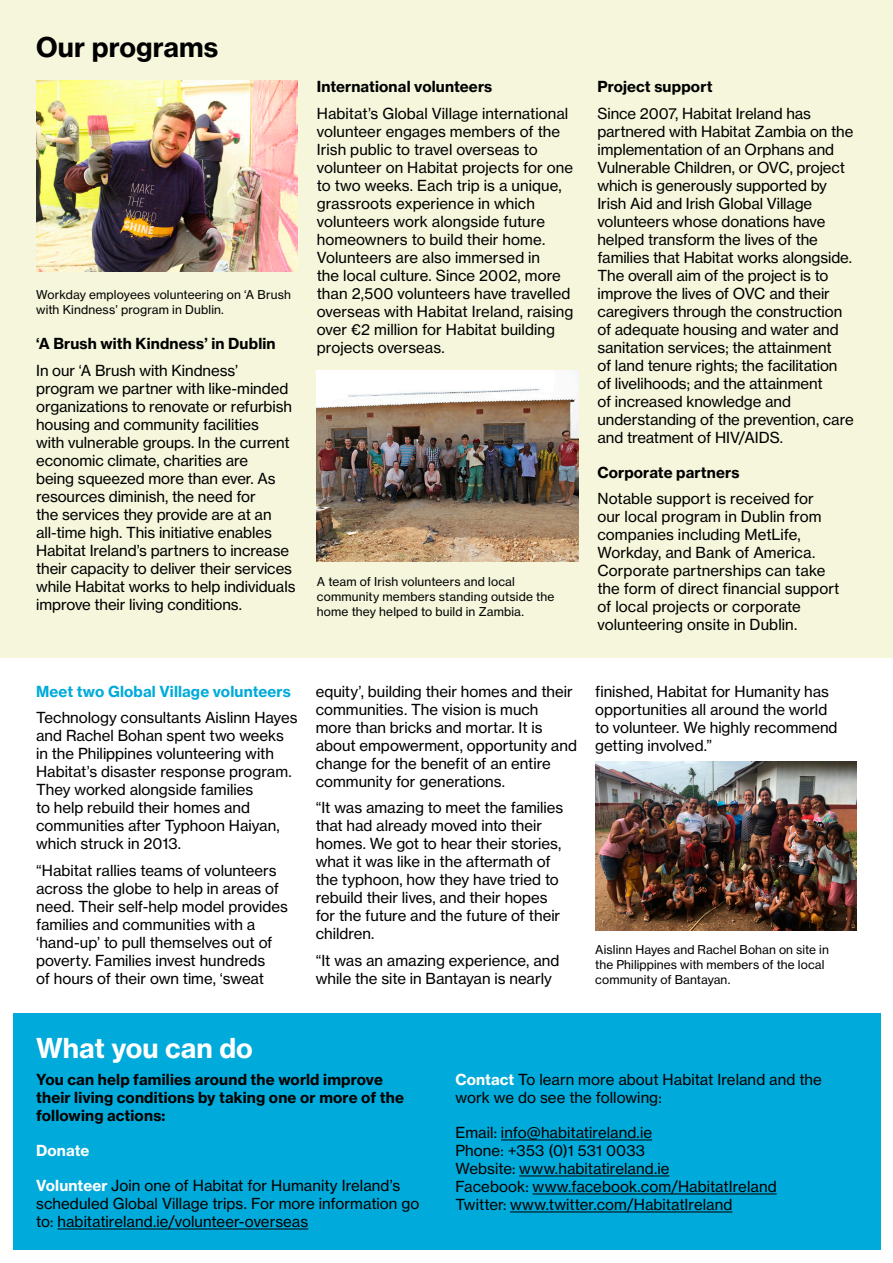
<style>
.page{position:relative;width:893px;height:1263px;background:#fff}
.page>*{position:absolute;margin:0;border:0;box-sizing:border-box;transform-origin:0 0}
.X_Head_White{font:27px "N Haas Grotesk TX Pro 75 Bd";color:#fff}
.X_Head_Blue{font:27px "N Haas Grotesk TX Pro 75 Bd";letter-spacing:.005em;color:#000}
.Body_Copy{font:15px/18px "N Haas Grotesk TX Pro 55 Rg";letter-spacing:-.005em;color:#000}
.Subtitle_White{font:15px/18px "N Haas Grotesk TX Pro 55 Rg";letter-spacing:.005em;color:#000}
.Body_Copy-2{font:15px/18px "N Haas Grotesk TX Pro 75 Bd";letter-spacing:.01em;color:#000}
.Subtitle_Black{font:15px "N Haas Grotesk TX Pro 75 Bd";letter-spacing:.01em;color:#000}
.Subtitle_Blue{font:15px "N Haas Grotesk TX Pro 75 Bd";letter-spacing:.01em;color:#00aada}
.Subtitle_White-2{font:15px "N Haas Grotesk TX Pro 75 Bd";letter-spacing:.01em;color:#fff}
.Footnote{font:12px/15px "N Haas Grotesk TX Pro 55 Rg";letter-spacing:.01em;color:#000}
.Subtitle_Black-2{font:12px/15px "N Haas Grotesk TX Pro 55 Rg";letter-spacing:.015em;color:#000}
.s1{font-family:"N Haas Grotesk TX Pro 75 Bd";color:#fff}
</style>
<div class="page">
<div style="left:0;top:0;width:893px;height:658px;background:#f5f6db"></div>
<div style="left:13px;top:1014px;width:867px;height:236px;background:#00aada"></div>
<hr style="left:58px;top:1228px;width:250px;height:1px;background:#000">
<hr style="left:501px;top:1139px;width:151px;height:1px;background:#000">
<hr style="left:519px;top:1175px;width:150px;height:1px;background:#000">
<hr style="left:532px;top:1193px;width:245px;height:1px;background:#000">
<hr style="left:510px;top:1211px;width:222px;height:1px;background:#000">
<img style="left:36px;top:80px;width:262px;height:191px">
<img style="left:317px;top:370px;width:261px;height:192px">
<img style="left:595px;top:762px;width:262px;height:168px">
<p class="X_Head_Blue" style="left:36px;top:30px;width:184px">Our programs</p>
<p class="Subtitle_Black-2" style="left:36px;top:287px;width:256px">Workday employees volunteering on ‘A Brush with Kindness’ program in Dublin.</p>
<p class="Subtitle_Black" style="left:36px;top:334px;width:241px">‘A Brush with Kindness’ in Dublin</p>
<p class="Body_Copy" style="left:36px;top:361px;width:261px">In our ‘A Brush with Kindness’ program we partner with like-minded organizations to renovate or refurbish housing and community facilities<br>with vulnerable groups. In the current economic climate, charities are<br>being squeezed more than ever. As resources diminish, the need for<br>the services they provide are at an all-time high. This initiative enables Habitat Ireland’s partners to increase their capacity to deliver their services while Habitat works to help individuals improve their living conditions.</p>
<p class="Subtitle_Black" style="left:317px;top:77px;width:177px">International volunteers</p>
<p class="Body_Copy" style="left:317px;top:104px;width:258px">Habitat’s Global Village international volunteer engages members of the Irish public to travel overseas to volunteer on Habitat projects for one to two weeks. Each trip is a unique, grassroots experience in which volunteers work alongside future homeowners to build their home.<br>Volunteers are also immersed in<br>the local culture. Since 2002, more than 2,500 volunteers have travelled overseas with Habitat Ireland, raising over €2 million for Habitat building projects overseas.</p>
<p class="Footnote" style="left:317px;top:574px;width:239px">A team of Irish volunteers and local community members standing outside the home they helped to build in Zambia.</p>
<p class="Subtitle_Black" style="left:597px;top:77px;width:117px">Project support</p>
<p class="Body_Copy" style="left:597px;top:104px;width:258px">Since 2007, Habitat Ireland has partnered with Habitat Zambia on the implementation of an Orphans and Vulnerable Children, or OVC, project which is generously supported by Irish Aid and Irish Global Village volunteers whose donations have helped transform the lives of the families that Habitat works alongside.<br>The overall aim of the project is to improve the lives of OVC and their caregivers through the construction of adequate housing and water and sanitation services; the attainment<br>of land tenure rights; the facilitation of livelihoods; and the attainment<br>of increased knowledge and understanding of the prevention, care and treatment of HIV/AIDS.</p>
<p class="Subtitle_Black" style="left:597px;top:463px;width:144px">Corporate partners</p>
<p class="Body_Copy" style="left:597px;top:490px;width:244px">Notable support is received for our local program in Dublin from companies including MetLife,<br>Workday, and Bank of America.<br>Corporate partnerships can take the form of direct financial support of local projects or corporate volunteering onsite in Dublin.</p>
<p class="Subtitle_Blue" style="left:36px;top:682px;width:256px">Meet two Global Village volunteers</p>
<p class="Body_Copy" style="left:36px;top:709px;width:263px">Technology consultants Aislinn Hayes and Rachel Bohan spent two weeks in the Philippines volunteering with Habitat’s disaster response program.<br>They worked alongside families<br>to help rebuild their homes and communities after Typhoon Haiyan, which struck in 2013.</p>
<p class="Body_Copy" style="left:36px;top:861px;width:253px">“Habitat rallies teams of volunteers across the globe to help in areas of need. Their self-help model provides families and communities with a ‘hand-up’ to pull themselves out of poverty. Families invest hundreds<br>of hours of their own time, ‘sweat</p>
<p class="Body_Copy" style="left:316px;top:682px;width:263px">equity’, building their homes and their communities. The vision is much more than bricks and mortar. It is about empowerment, opportunity and change for the benefit of an entire community for generations.</p>
<p class="Body_Copy" style="left:316px;top:799px;width:249px">“It was amazing to meet the families that had already moved into their homes. We got to hear their stories, what it was like in the aftermath of the typhoon, how they have tried to rebuild their lives, and their hopes for the future and the future of their children.</p>
<p class="Body_Copy" style="left:316px;top:951px;width:245px">“It was an amazing experience, and while the site in Bantayan is nearly</p>
<p class="Body_Copy" style="left:595px;top:682px;width:244px">finished, Habitat for Humanity has opportunities all around the world to volunteer. We highly recommend getting involved.”</p>
<p class="Footnote" style="left:595px;top:942px;width:235px">Aislinn Hayes and Rachel Bohan on site in the Philippines with members of the local community of Bantayan.</p>
<p class="X_Head_White" style="left:36px;top:1031px;width:218px">What you can do</p>
<p class="Body_Copy-2" style="left:36px;top:1070px;width:369px">You can help families around the world improve their living conditions by taking one or more of the following actions:</p>
<p class="Subtitle_White-2" style="left:36px;top:1141px;width:55px">Donate</p>
<p class="Subtitle_White" style="left:36px;top:1176px;width:385px"><span class="s1">Volunteer</span> Join one of Habitat for Humanity Ireland’s scheduled Global Village trips. For more information go to: habitatireland.ie/volunteer-overseas</p>
<p class="Subtitle_White" style="left:455px;top:1070px;width:368px"><span class="s1">Contact</span> To learn more about Habitat Ireland and the work we do see the following:</p>
<p class="Subtitle_White" style="left:455px;top:1123px;width:323px">Email: info@habitatireland.ie<br>Phone: +353 (0)1 531 0033<br>Website: www.habitatireland.ie<br>Facebook: www.facebook.com/HabitatIreland Twitter: www.twitter.com/HabitatIreland</p>
</div>
